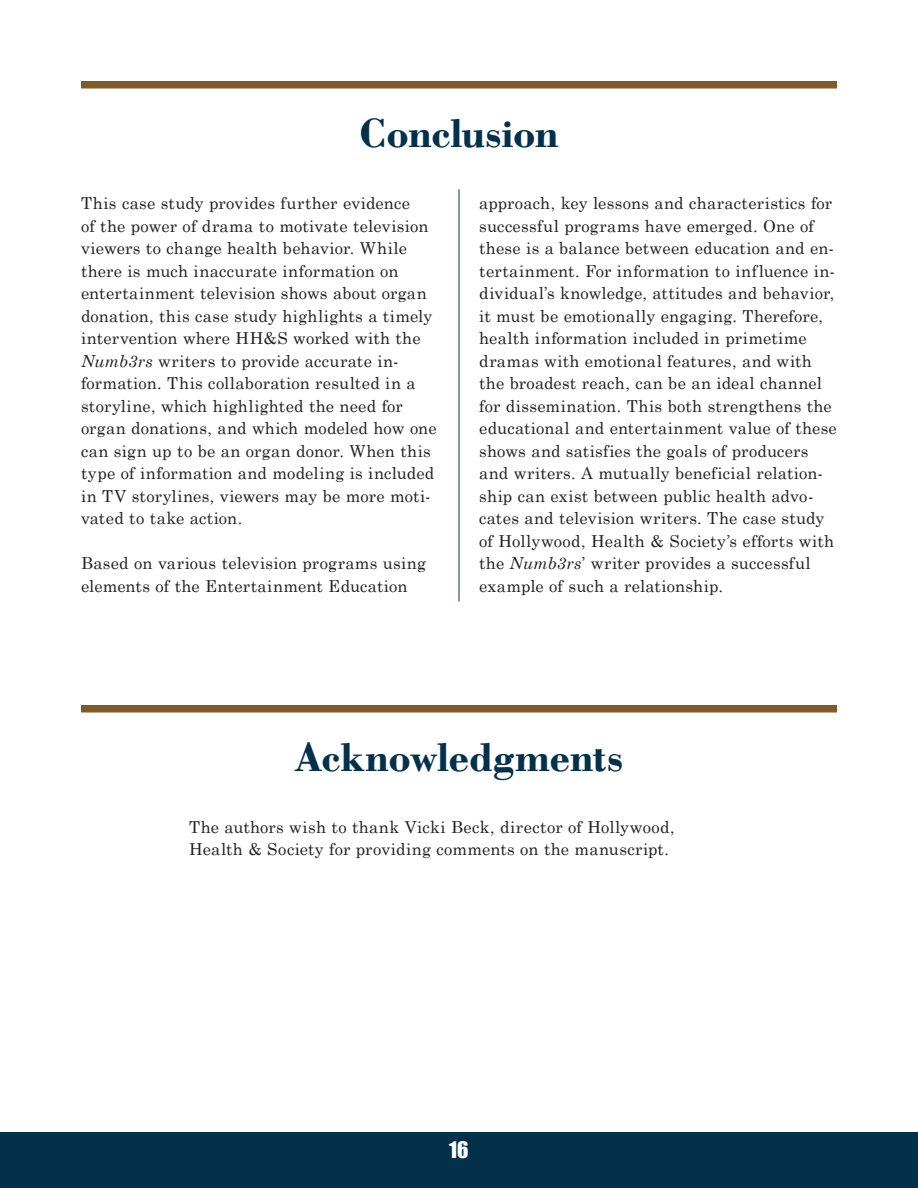
<style>
.page{position:relative;width:918px;height:1188px;background:#fff}
.page>*{position:absolute;margin:0;border:0;box-sizing:border-box;transform-origin:0 0}
.t1{font:700 42px "Bodoni";letter-spacing:-.01em;color:#03314b}
.t2{font:21px "Impact";color:#fff}
.t3{font:16.5px/22.5px "Century Schoolbook";letter-spacing:.015em;color:#231f20}
.s1{font-style:italic}
</style>
<div class="page">
<div style="left:0;top:1133px;width:918px;height:55px;background:#03314b"></div>
<div style="left:81px;top:81px;width:756px;height:7px;background:#815a28"></div>
<div style="left:81px;top:705px;width:756px;height:7px;background:#815a28"></div>
<hr style="left:459px;top:189px;width:1px;height:413px;background:#03314b">
<h1 class="t1" style="left:360px;top:109px;width:200px">Conclusion</h1>
<p class="t3" style="left:81px;top:190px;width:357px">This case study provides further evidence<br>of the power of drama to motivate television viewers to change health behavior. While there is much inaccurate information on entertainment television shows about organ donation, this case study highlights a timely intervention where HH&amp;S worked with the <span class="s1">Numb3rs</span> writers to provide accurate in&shy;formation. This collaboration resulted in a storyline, which highlighted the need for organ donations, and which modeled how one can sign up to be an organ donor. When this type of information and modeling is included in TV storylines, viewers may be more moti&shy;vated to take action.</p>
<p class="t3" style="left:81px;top:551px;width:347px">Based on various television programs using elements of the Entertainment Education</p>
<p class="t3" style="left:479px;top:191px;width:359px">approach, key lessons and characteristics for successful programs have emerged. One of these is a balance between education and en&shy;tertainment. For information to influence in&shy;dividual’s knowledge, attitudes and behavior, it must be emotionally engaging. Therefore, health information included in primetime dramas with emotional features, and with the broadest reach, can be an ideal channel for dissemination. This both strengthens the educational and entertainment value of these shows and satisfies the goals of producers and writers. A mutually beneficial relation&shy;ship can exist between public health advo&shy;cates and television writers. The case study of Hollywood, Health &amp; Society’s efforts with the <span class="s1">Numb3rs</span>’ writer provides a successful example of such a relationship.</p>
<h1 class="t1" style="left:294px;top:733px;width:331px">Acknowledgments</h1>
<p class="t3" style="left:189px;top:814px;width:487px">The authors wish to thank Vicki Beck, director of Hollywood,<br>Health &amp; Society for providing comments on the manuscript.</p>
<p class="t2" style="left:449px;top:1134px;width:21px">16</p>
</div>
